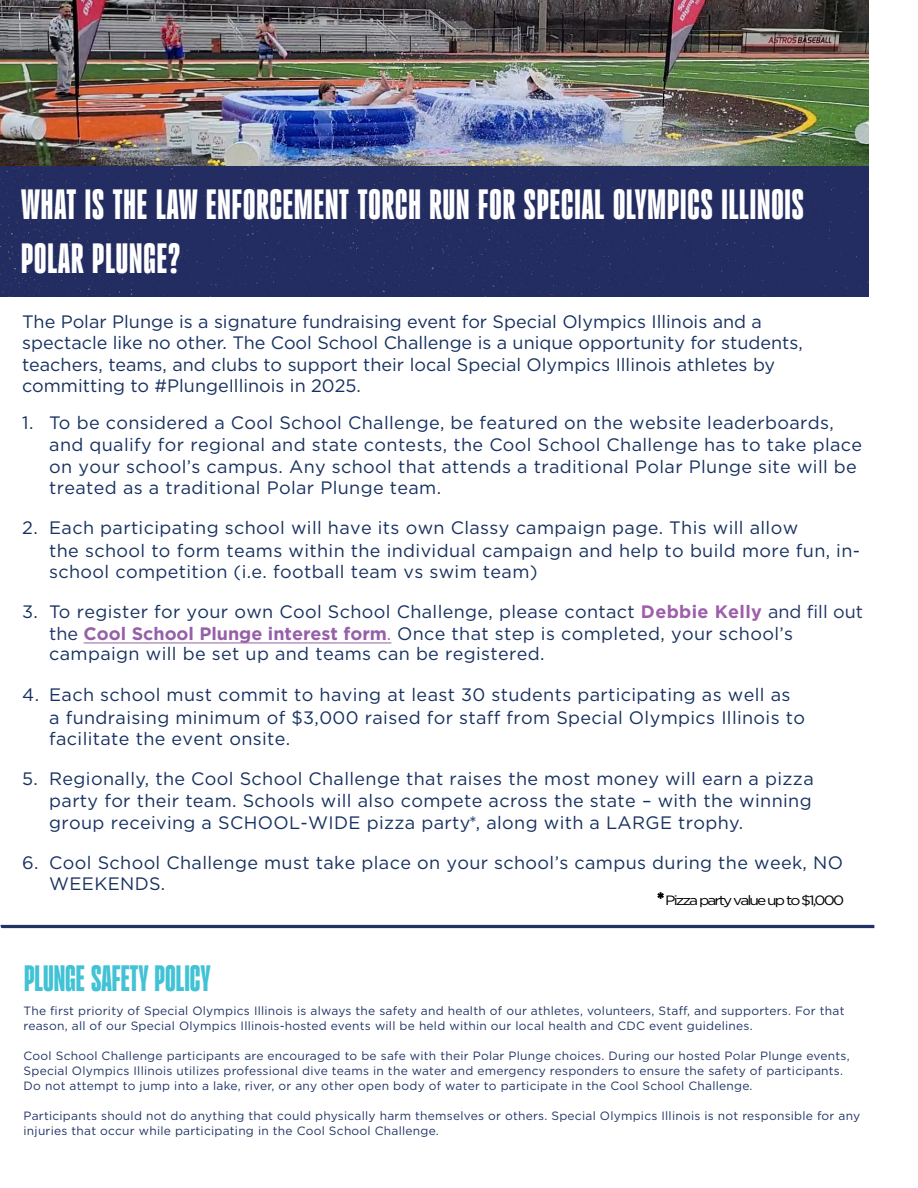
<style>
.page{position:relative;width:918px;height:1188px;background:#fff}
.page>*{position:absolute;margin:0;border:0;box-sizing:border-box;transform-origin:0 0}
.t1{font:45px/54px "Gazzetta";letter-spacing:.02em;color:#fff}
.t2{font:39px "Gazzetta";color:#41c2d5}
.t3{font:18px/21.6px "Gotham";letter-spacing:.02em;color:#173160}
.t4{font:18px/21.6px "Gotham";color:#173160}
.t5{font:13.5px "Gotham";letter-spacing:-.125em;color:#000;scale:1.15 1}
.t6{font:12px/15px "Gotham";letter-spacing:.02em;color:#1f3466}
.s1{font-weight:700;color:#9d5faa}
.s2{color:#236}
.s3{font-weight:700;color:#9660a8}
.s4{color:#9660a8}
.s5{font-size:18px}
</style>
<div class="page">
<hr style="left:84px;top:642px;width:307px;height:1px;background:#9660a8">
<hr style="left:1px;top:925px;width:873px;height:3px;background:#213265">
<img style="left:0;top:0;width:869px;height:167px">
<div style="left:0;top:167px;width:869px;height:129px;background:#232d62"></div>
<h1 class="t1" style="left:21px;top:178px;width:784px">WHAT IS THE LAW ENFORCEMENT TORCH RUN FOR SPECIAL OLYMPICS ILLINOIS<br>POLAR PLUNGE?</h1>
<p class="t4" style="left:22px;top:310px;width:782px">The Polar Plunge is a signature fundraising event for Special Olympics Illinois and a spectacle like no other. The Cool School Challenge is a unique opportunity for students, teachers, teams, and clubs to support their local Special Olympics Illinois athletes by committing to #PlungeIllinois in 2025.</p>
<p class="t3" style="left:49px;top:412px;width:814px;text-indent:-27px">1. To be considered a Cool School Challenge, be featured on the website leaderboards, and qualify for regional and state contests, the Cool School Challenge has to take place on your school’s campus. Any school that attends a traditional Polar Plunge site will be treated as a traditional Polar Plunge team.</p>
<p class="t3" style="left:49px;top:517px;width:812px;text-indent:-27px">2. Each participating school will have its own Classy campaign page. This will allow<br>the school to form teams within the individual campaign and help to build more fun, in&shy;school competition (i.e. football team vs swim team)</p>
<p class="t3" style="left:49px;top:601px;width:815px;line-height:21px;text-indent:-27px">3. To register for your own Cool School Challenge, please contact <span class="s1">Debbie Kelly</span> <span class="s2">and fill out the</span> <span class="s3">Cool School Plunge interest form</span><span class="s4">.</span> Once that step is completed, your school’s campaign will be set up and teams can be registered.</p>
<p class="t3" style="left:49px;top:684px;width:757px;text-indent:-27px">4. Each school must commit to having at least 30 students participating as well as a fundraising minimum of $3,000 raised for staff from Special Olympics Illinois to facilitate the event onsite.</p>
<p class="t3" style="left:49px;top:768px;width:766px;text-align:justify;text-indent:-27px">5. Regionally, the Cool School Challenge that raises the most money will earn a pizza party for their team. Schools will also compete across the state – with the winning group receiving a SCHOOL-WIDE pizza party*, along with a LARGE trophy.</p>
<p class="t3" style="left:49px;top:852px;width:795px;line-height:21px;text-indent:-27px">6. Cool School Challenge must take place on your school’s campus during the week, NO<br>WEEKENDS.</p>
<h2 class="t2" style="left:24px;top:959px;width:188px">PLUNGE SAFETY POLICY</h2>
<p class="t5" style="left:657px;top:893px;width:164px"><span class="s5">*</span> Pizza party value up to $1,000</p>
<p class="t6" style="left:24px;top:1003px;width:823px">The first priority of Special Olympics Illinois is always the safety and health of our athletes, volunteers, Staff, and supporters. For that reason, all of our Special Olympics Illinois-hosted events will be held within our local health and CDC event guidelines.</p>
<p class="t6" style="left:24px;top:1048px;width:828px">Cool School Challenge participants are encouraged to be safe with their Polar Plunge choices. During our hosted Polar Plunge events,<br>Special Olympics Illinois utilizes professional dive teams in the water and emergency responders to ensure the safety of participants.<br>Do not attempt to jump into a lake, river, or any other open body of water to participate in the Cool School Challenge.</p>
<p class="t6" style="left:24px;top:1108px;width:838px">Participants should not do anything that could physically harm themselves or others. Special Olympics Illinois is not responsible for any injuries that occur while participating in the Cool School Challenge.</p>
</div>
